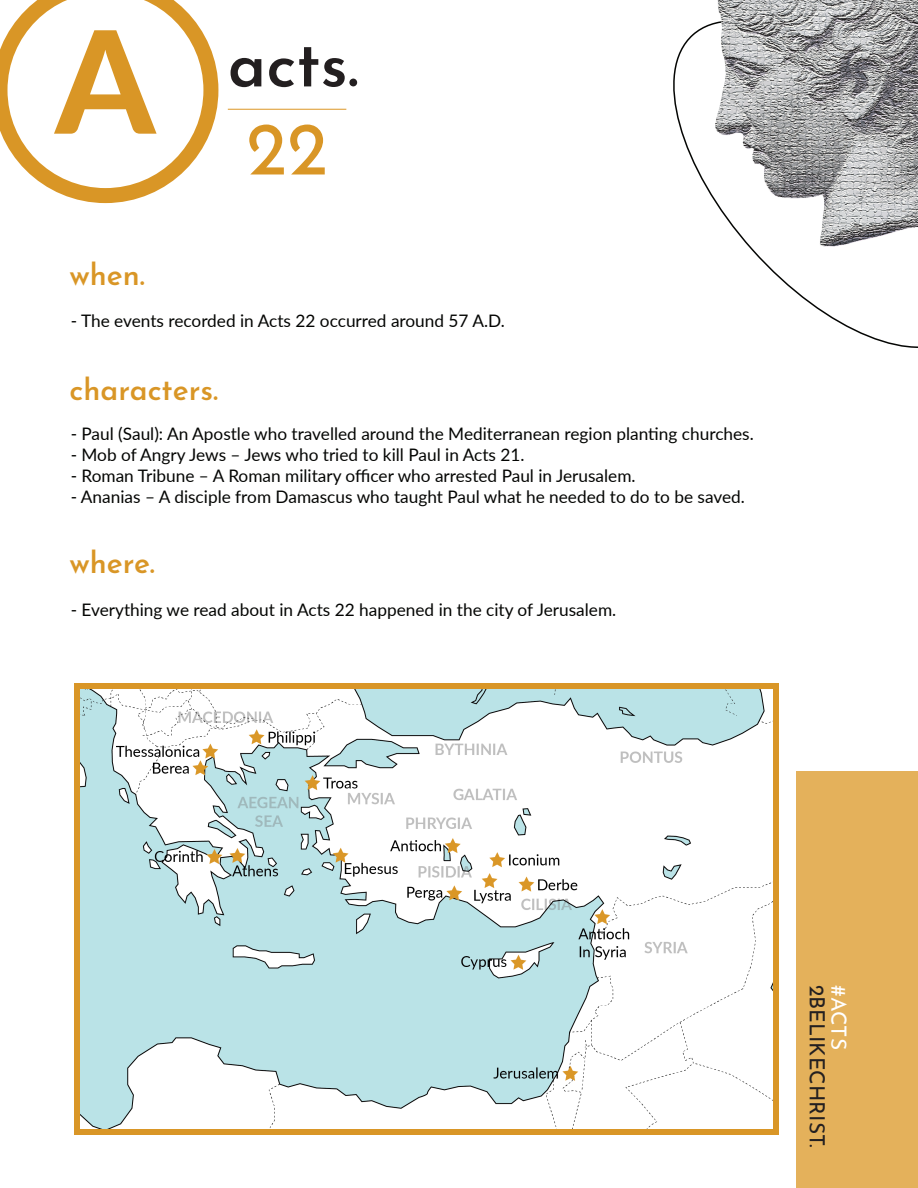
<style>
.page{position:relative;width:918px;height:1188px;background:#fff}
.page>*{position:absolute;margin:0;border:0;box-sizing:border-box;transform-origin:0 0}
.t1{font:75px "Josefin Sans";color:#d99626}
.t2{font:600 64.5px "Josefin Sans";color:#231f20}
.t3{font:600 30px "Josefin Sans";color:#d99626}
.t4{font:21px "Josefin Sans";color:#231f20}
.t5{font:21px "Josefin Sans";color:#fff}
.t6{font:17.25px "Lato";color:#040503}
</style>
<div class="page">
<svg style="left:0;top:0;width:218px;height:203px"></svg>
<div style="left:796px;top:771px;width:122px;height:417px;background:#e4b15b"></div>
<img style="left:673px;top:0;width:245px;height:300px">
<div style="left:74px;top:683px;width:705px;height:452px;background:#d99627"></div>
<img style="left:81px;top:689px;width:691px;height:440px">
<h1 class="t1" style="left:55px;top:86px;width:274px"><sup>A</sup> 22</h1>
<h2 class="t2" style="left:228px;top:9px;width:132px">acts.</h2>
<h3 class="t3" style="left:69px;top:248px;width:77px">when.</h3>
<p class="t6" style="left:71px;top:308px;width:436px">- The events recorded in Acts 22 occurred around 57 A.D.</p>
<h3 class="t3" style="left:69px;top:364px;width:150px">characters.</h3>
<p class="t6" style="left:71px;top:422px;width:685px">- Paul (Saul): An Apostle who travelled around the Mediterranean region planting churches.</p>
<p class="t6" style="left:71px;top:443px;width:455px">- Mob of Angry Jews – Jews who tried to kill Paul in Acts 21.</p>
<p class="t6" style="left:71px;top:463px;width:566px">- Roman Tribune – A Roman military officer who arrested Paul in Jerusalem.</p>
<p class="t6" style="left:71px;top:484px;width:676px">- Ananias – A disciple from Damascus who taught Paul what he needed to do to be saved.</p>
<h3 class="t3" style="left:69px;top:537px;width:87px">where.</h3>
<p class="t6" style="left:71px;top:597px;width:547px">- Everything we read about in Acts 22 happened in the city of Jerusalem.</p>
<p class="t4" style="left:835px;top:985px;width:165px;rotate:90deg">2BELIKECHRIST.</p>
<p class="t5" style="left:856px;top:985px;width:67px;rotate:90deg">#ACTS</p>
</div>
